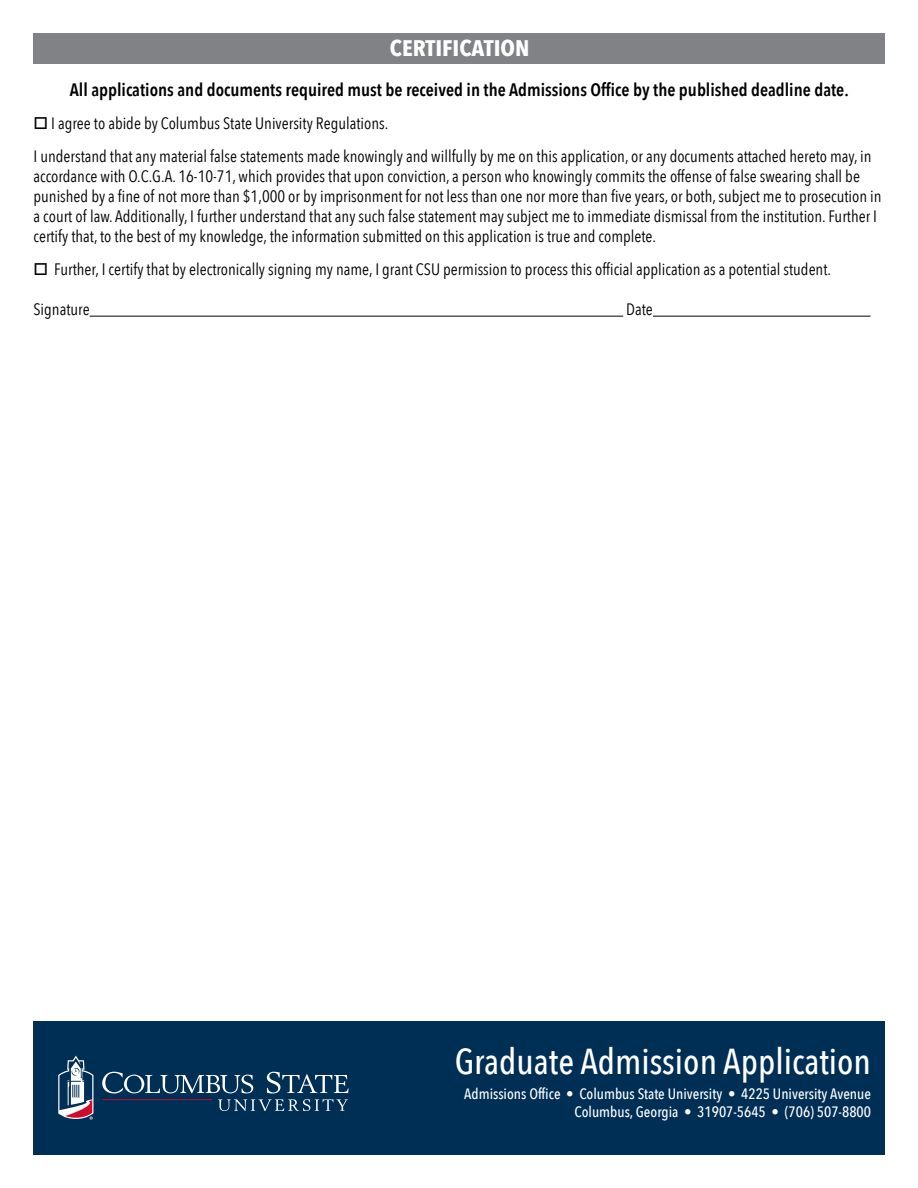
<style>
.page{position:relative;width:918px;height:1188px;background:#fff}
.page>*{position:absolute;margin:0;border:0;box-sizing:border-box;transform-origin:0 0}
.t1{font:500 36px "Avenir Next Condensed";color:#fff}
.t2{font:700 22.5px "Avenir Next Condensed";color:#fff;scale:1.06 1}
.t3{font:600 18px "Avenir Next Condensed";color:#000}
.t4{font:16.5px/19.8px "Avenir Next Condensed";color:#000}
.t5{font:500 15px/18px "Avenir Next Condensed";color:#fff;text-align:right}
</style>
<div class="page">
<hr style="left:90px;top:316px;width:533px;height:1px;background:#000">
<hr style="left:653px;top:316px;width:217px;height:1px;background:#000">
<div style="left:33px;top:33px;width:852px;height:31px;background:#808285"></div>
<div style="left:33px;top:1021px;width:852px;height:134px;background:#002f56"></div>
<svg style="left:58px;top:1056px;width:35px;height:64px"></svg>
<svg style="left:102px;top:1072px;width:247px;height:39px"></svg>
<h2 class="t2" style="left:390px;top:34px;width:133px">CERTIFICATION</h2>
<p class="t3" style="left:70px;top:78px;width:781px">All applications and documents required must be received in the Admissions Office by the published deadline date.</p>
<p class="t4" style="left:33px;top:107px;width:840px;line-height:33.3px">□ I agree to abide by Columbus State University Regulations.<br>I understand that any material false statements made knowingly and willfully by me on this application, or any documents attached hereto may, in</p>
<p class="t4" style="left:33px;top:166px;width:850px">accordance with O.C.G.A. 16-10-71, which provides that upon conviction, a person who knowingly commits the offense of false swearing shall be punished by a fine of not more than $1,000 or by imprisonment for not less than one nor more than five years, or both, subject me to prosecution in a court of law. Additionally, I further understand that any such false statement may subject me to immediate dismissal from the institution. Further I certify that, to the best of my knowledge, the information submitted on this application is true and complete.</p>
<p class="t4" style="left:33px;top:259px;width:799px">□ Further, I certify that by electronically signing my name, I grant CSU permission to process this official application as a potential student.</p>
<p class="t4" style="left:33px;top:299px;width:58px">Signature</p>
<p class="t4" style="left:626px;top:299px;width:28px">Date</p>
<h1 class="t1" style="left:455px;top:1040px;width:418px">Graduate Admission Application</h1>
<p class="t5" style="left:464px;top:1085px;width:408px">Admissions Office • Columbus State University • 4225 University Avenue<br>Columbus, Georgia • 31907-5645 • (706) 507-8800</p>
</div>
